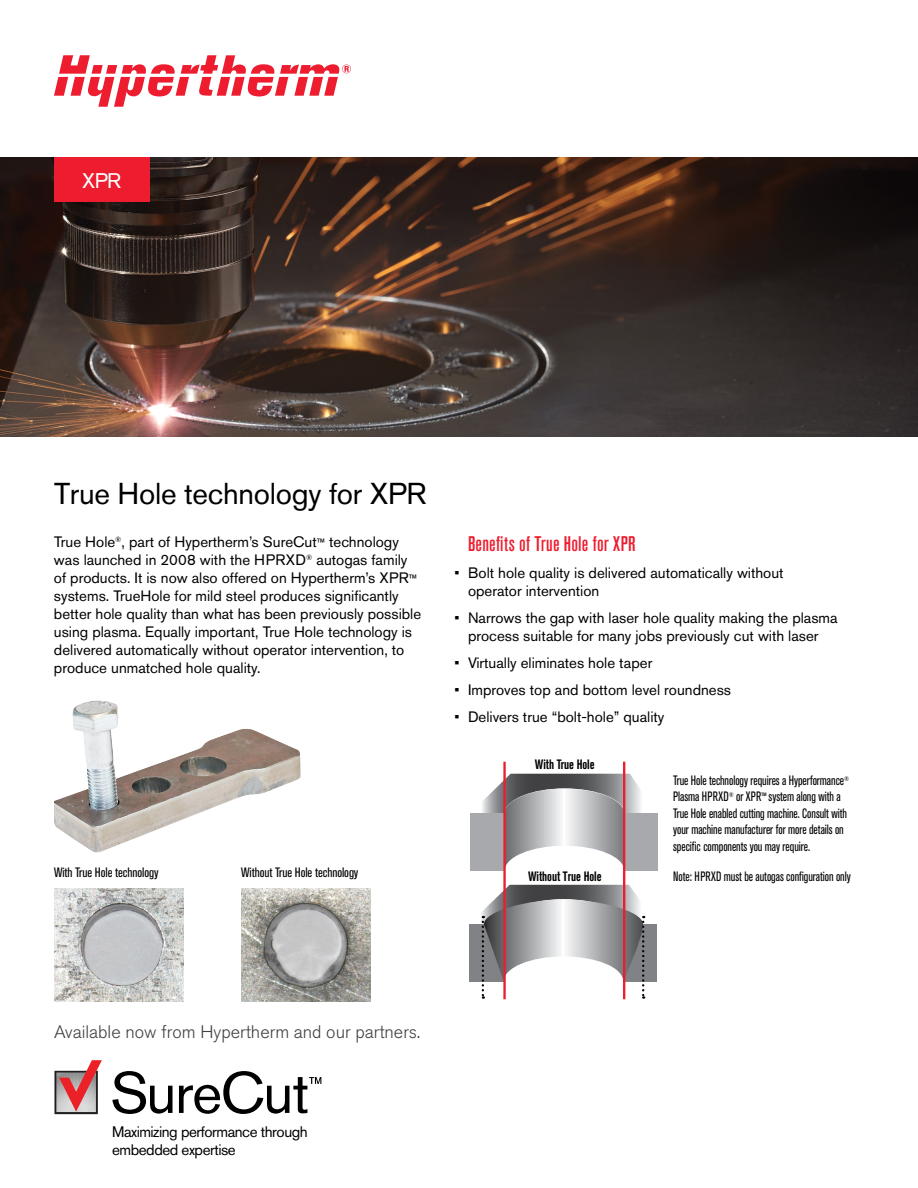
<style>
.page{position:relative;width:918px;height:1188px;background:#fff}
.page>*{position:absolute;margin:0;border:0;box-sizing:border-box;transform-origin:0 0}
.t1{font:30px "Akzidenz Grotesk Pro";letter-spacing:-.01em;color:#000}
.t2{font:500 condensed 21px "Akzidenz Grotesk Pro";letter-spacing:.01em;color:#ed1c2e}
.t3{font:21px "Akzidenz Grotesk Pro";color:#fff}
.t4{font:300 18px "Akzidenz Grotesk Pro";color:#414042}
.t5{font:15.15px/18.1px "Akzidenz Grotesk Pro";letter-spacing:-.03em;color:#000}
.t6{font:15px/18px "Akzidenz Grotesk Pro";color:#000}
.t7{font:condensed 13.5px/16.5px "Akzidenz Grotesk Pro";letter-spacing:-.005em;color:#000;scale:.9 1}
.t8{font:condensed 13.5px "Akzidenz Grotesk Pro";letter-spacing:-.005em;color:#000}
.t9{font:700 condensed 13.5px "Akzidenz Grotesk Pro";letter-spacing:-.005em;color:#000;scale:.9 1}
.s1{font-size:12px}
.s2{font-size:10.5px}
</style>
<div class="page">
<img style="left:0;top:158px;width:918px;height:278px">
<div style="left:624px;top:813px;width:34px;height:58px;background:#a7a9ac"></div>
<svg style="left:470px;top:774px;width:171px;height:97px"></svg>
<hr style="left:503px;top:762px;width:3px;height:237px;background:#ed1c2e">
<hr style="left:623px;top:762px;width:2px;height:237px;background:#ed1c2e">
<svg style="left:469px;top:885px;width:188px;height:114px"></svg>
<img style="left:54px;top:888px;width:130px;height:114px">
<img style="left:241px;top:888px;width:130px;height:114px">
<img style="left:54px;top:701px;width:247px;height:152px">
<div style="left:54px;top:158px;width:95px;height:44px;background:#ed1c2e"></div>
<svg style="left:54px;top:55px;width:297px;height:52px"></svg>
<svg style="left:54px;top:1060px;width:48px;height:54px"></svg>
<svg style="left:112px;top:1071px;width:61px;height:43px"></svg>
<svg style="left:179px;top:1071px;width:142px;height:43px"></svg>
<h2 class="t3" style="left:82px;top:167px;width:41px">XPR</h2>
<h1 class="t1" style="left:54px;top:474px;width:374px">True Hole technology for XPR</h1>
<p class="t6" style="left:54px;top:532px;width:369px">True Hole<sup>®</sup>, part of Hypertherm’s SureCut<span class="s1">™</span> technology was launched in 2008 with the HPRXD<sup>®</sup> autogas family of products. It is now also offered on Hypertherm’s XPR<span class="s1">™ </span>systems. TrueHole for mild steel produces significantly better hole quality than what has been previously possible using plasma. Equally important, True Hole technology is delivered automatically without operator intervention, to produce unmatched hole quality.</p>
<p class="t8" style="left:54px;top:863px;width:106px">With True Hole technology</p>
<p class="t8" style="left:241px;top:863px;width:119px">Without True Hole technology</p>
<h2 class="t2" style="left:468px;top:530px;width:169px">Benefits of True Hole for XPR</h2>
<p class="t6" style="left:468px;top:564px;width:317px;text-indent:-14px">• Bolt hole quality is delivered automatically without operator intervention</p>
<p class="t6" style="left:454px;top:609px;width:385px;text-align:center">• Narrows the gap with laser hole quality making the plasma process suitable for many jobs previously cut with laser</p>
<p class="t6" style="left:454px;top:654px;width:199px">• Virtually eliminates hole taper</p>
<p class="t6" style="left:454px;top:681px;width:278px">• Improves top and bottom level roundness</p>
<p class="t6" style="left:454px;top:708px;width:211px">• Delivers true “bolt-hole” quality</p>
<p class="t9" style="left:535px;top:755px;width:68px">With True Hole</p>
<p class="t9" style="left:528px;top:868px;width:83px">Without True Hole</p>
<p class="t7" style="left:673px;top:771px;width:197px">True Hole technology requires a Hyperformance<sup>® </sup>Plasma HPRXD<sup>®</sup> or XPR<span class="s2">™</span> system along with a True Hole enabled cutting machine. Consult with your machine manufacturer for more details on specific components you may require.</p>
<p class="t7" style="left:673px;top:867px;width:199px">Note: HPRXD must be autogas configuration only</p>
<p class="t4" style="left:54px;top:1020px;width:368px">Available now from Hypertherm and our partners.</p>
<p class="t5" style="left:112px;top:1122px;width:197px">Maximizing performance through embedded expertise</p>
</div>
